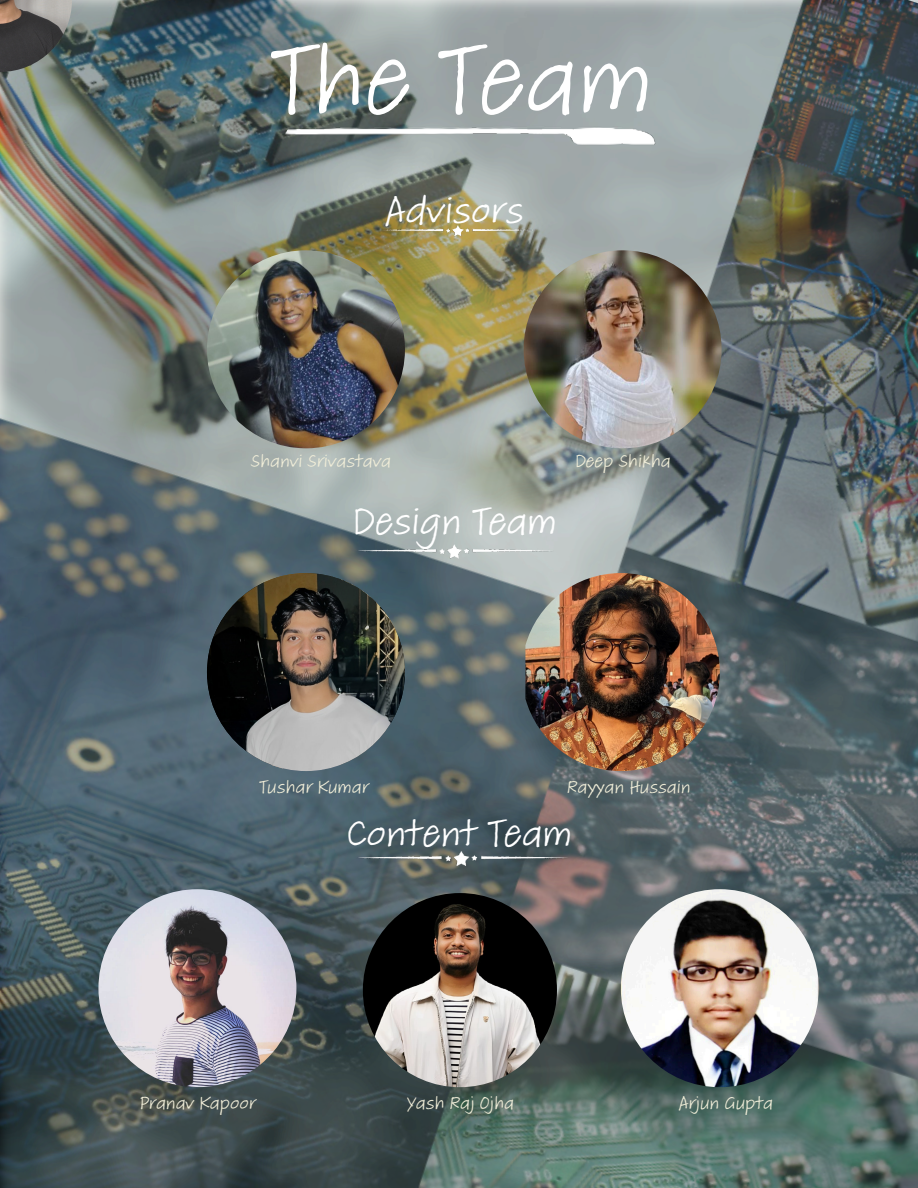
<style>
.page{position:relative;width:918px;height:1188px;background:#fff}
.page>*{position:absolute;margin:0;border:0;box-sizing:border-box;transform-origin:0 0}
.t1{font:100.5px "Adobe Handwriting Tiffany";color:#fff}
.t2{font:39.6px "Adobe Handwriting Tiffany";color:#fff}
.t3{font:18.9px "Adobe Handwriting Tiffany";color:#f0edd8}
</style>
<div class="page">
<img style="left:0;top:0;width:918px;height:1188px">
<img style="left:74px;top:65px;width:785px;height:1058px">
<img style="left:316px;top:544px;width:258px;height:21px">
<img style="left:350px;top:224px;width:208px;height:17px">
<img style="left:314px;top:847px;width:280px;height:25px">
<img style="left:272px;top:98px;width:395px;height:75px">
<img style="left:207px;top:250px;width:198px;height:198px;border-radius:99px">
<img style="left:98px;top:889px;width:198px;height:198px;border-radius:99px">
<img style="left:363px;top:893px;width:194px;height:194px;border-radius:97px">
<img style="left:524px;top:250px;width:198px;height:198px;border-radius:99px">
<img style="left:525px;top:573px;width:195px;height:198px">
<img style="left:621px;top:889px;width:198px;height:198px;border-radius:99px">
<img style="left:0;top:0;width:72px;height:72px">
<img style="left:207px;top:573px;width:198px;height:198px;border-radius:99px">
<h1 class="t1" style="left:268px;top:10px;width:386px">The Team</h1>
<h2 class="t2" style="left:384px;top:183px;width:141px">Advisors</h2>
<p class="t3" style="left:250px;top:448px;width:143px">Shanvi Srivastava</p>
<p class="t3" style="left:574px;top:448px;width:98px">Deep Shikha</p>
<h2 class="t2" style="left:351px;top:494px;width:207px">Design Team</h2>
<p class="t3" style="left:259px;top:774px;width:111px">Tushar Kumar</p>
<p class="t3" style="left:566px;top:774px;width:126px">Rayyan Hussain</p>
<h2 class="t2" style="left:346px;top:806px;width:227px">Content Team</h2>
<p class="t3" style="left:139px;top:1090px;width:118px">Pranav Kapoor</p>
<p class="t3" style="left:406px;top:1090px;width:110px">Yash Raj Ojha</p>
<p class="t3" style="left:678px;top:1090px;width:97px">Arjun Gupta</p>
</div>
